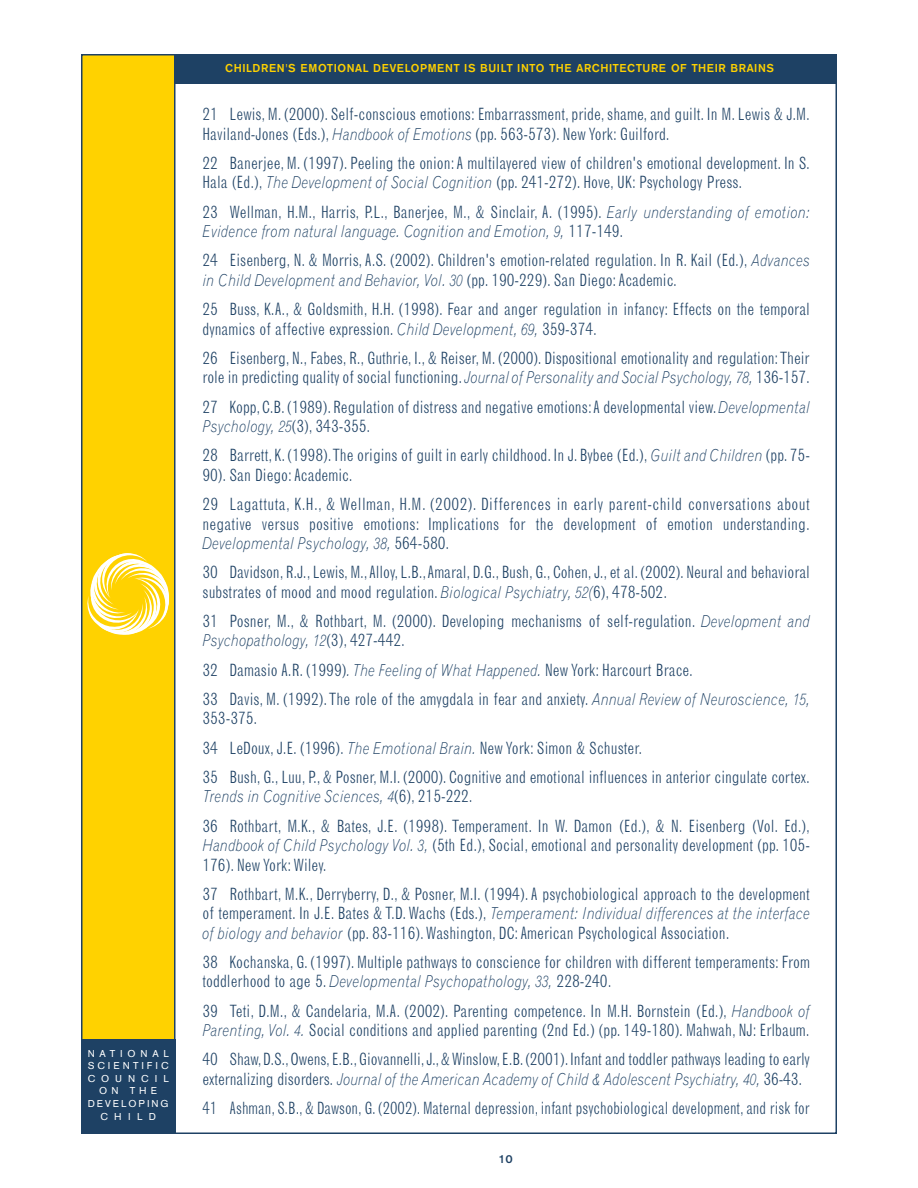
<style>
.page{position:relative;width:918px;height:1188px;background:#fff}
.page>*{position:absolute;margin:0;border:0;box-sizing:border-box;transform-origin:0 0}
.t1{font:300 condensed 16.5px/19.5px "Grotesque";color:#1e4164}
.t2{font:italic 300 16.5px/19.5px "Grotesque";color:#1e4164;scale:.85 1}
.t3{font:300 condensed 16.5px "Grotesque";color:#1e4164;scale:.96 1}
.t4{font:12px "A Grotesk Mdm";letter-spacing:.05em;color:#ffd200}
.t5{font:12px "A Grotesk Mdm";color:#1e4164}
.t6{font:10.5px/12.6px "A Grotesk Rgl";letter-spacing:.39em;color:#fff;text-align:center}
.s1{font-style:italic;font-stretch:normal}
.s2{font-style:normal;font-stretch:condensed}
</style>
<div class="page">
<div style="left:176px;top:56px;width:661px;height:28px;background:#1e4164"></div>
<div style="left:82px;top:55px;width:93px;height:1078px;background:#ffd200"></div>
<svg style="left:88px;top:553px;width:81px;height:82px"></svg>
<div style="left:81px;top:54px;width:95px;height:1080px;border:2px solid #1e4164"></div>
<div style="left:81px;top:1040px;width:95px;height:94px;background:#1e4164"></div>
<p class="t6" style="left:88px;top:1047px;width:83px">NATIONAL<br>SCIENTIFIC<br>COUNCIL<br>ON THE<br>DEVELOPING<br>CHILD</p>
<p class="t4" style="left:225px;top:61px;width:550px">CHILDREN'S EMOTIONAL DEVELOPMENT IS BUILT INTO THE ARCHITECTURE OF THEIR BRAINS</p>
<p class="t1" style="left:202px;top:104px;width:609px">21 Lewis, M. (2000). Self-conscious emotions: Embarrassment, pride, shame, and guilt. In M. Lewis &amp; J.M.<br>Haviland-Jones (Eds.), <span class="s1">Handbook of Emotions</span> (pp. 563-573). New York: Guilford.</p>
<p class="t1" style="left:203px;top:153px;width:609px">22 Banerjee, M. (1997). Peeling the onion: A multilayered view of children's emotional development. In S.<br>Hala (Ed.), <span class="s1">The Development of Social Cognition</span> (pp. 241-272). Hove, UK: Psychology Press.</p>
<p class="t2" style="left:203px;top:202px;width:716px"><span class="s2">23 Wellman, H.M., Harris, P.L., Banerjee, M., &amp; Sinclair, A. (1995).</span> Early understanding of emotion:<br>Evidence from natural language. Cognition and Emotion, 9, <span class="s2">117-149.</span></p>
<p class="t1" style="left:202px;top:251px;width:609px">24 Eisenberg, N. &amp; Morris, A.S. (2002). Children's emotion-related regulation. In R. Kail (Ed.), <span class="s1">Advances in Child Development and Behavior, Vol. 30</span> (pp. 190-229). San Diego: Academic.</p>
<p class="t1" style="left:202px;top:299px;width:609px">25 Buss, K.A., &amp; Goldsmith, H.H. (1998). Fear and anger regulation in infancy: Effects on the temporal dynamics of affective expression. <span class="s1">Child Development, 69,</span> 359-374.</p>
<p class="t1" style="left:202px;top:348px;width:609px">26 Eisenberg, N., Fabes, R., Guthrie, I., &amp; Reiser, M. (2000). Dispositional emotionality and regulation:Their role in predicting quality of social functioning.<span class="s1">Journal of Personality and Social Psychology, 78,</span> 136-157.</p>
<p class="t1" style="left:202px;top:397px;width:609px">27 Kopp, C.B. (1989). Regulation of distress and negative emotions:A developmental view.<span class="s1">Developmental<br>Psychology, 25</span>(3), 343-355.</p>
<p class="t1" style="left:203px;top:446px;width:609px">28 Barrett, K. (1998).The origins of guilt in early childhood. In J. Bybee (Ed.), <span class="s1">Guilt and Children</span> (pp. 75-<br>90). San Diego: Academic.</p>
<p class="t1" style="left:202px;top:494px;width:609px;text-align:justify">29 Lagattuta, K.H., &amp; Wellman, H.M. (2002). Differences in early parent-child conversations about negative versus positive emotions: Implications for the development of emotion understanding.<br><span class="s1">Developmental Psychology, 38,</span> 564-580.</p>
<p class="t1" style="left:203px;top:562px;width:609px">30 Davidson, R.J., Lewis, M.,Alloy, L.B.,Amaral, D.G., Bush, G., Cohen, J., et al. (2002). Neural and behavioral substrates of mood and mood regulation. <span class="s1">Biological Psychiatry, 52(</span>6), 478-502.</p>
<p class="t1" style="left:202px;top:611px;width:609px">31 Posner, M., &amp; Rothbart, M. (2000). Developing mechanisms of self-regulation. <span class="s1">Development and<br>Psychopathology, 12</span>(3), 427-442.</p>
<p class="t1" style="left:202px;top:655px;width:609px;line-height:29.2px">32 Damasio A.R. (1999)<span class="s1">. The Feeling of What Happened.</span> New York: Harcourt Brace.<br>33 Davis, M. (1992).The role of the amygdala in fear and anxiety. <span class="s1">Annual Review of Neuroscience, 15,</span></p>
<p class="t1" style="left:202px;top:704px;width:609px;line-height:29.2px">353-375.<br>34 LeDoux, J.E. (1996). <span class="s1">The Emotional Brain.</span> New York: Simon &amp; Schuster.<br>35 Bush, G., Luu, P., &amp; Posner, M.I. (2000). Cognitive and emotional influences in anterior cingulate cortex.</p>
<p class="t1" style="left:202px;top:782px;width:609px;line-height:29.2px"><span class="s1">Trends in Cognitive Sciences, 4</span>(6), 215-222.<br>36 Rothbart, M.K., &amp; Bates, J.E. (1998). Temperament. In W. Damon (Ed.), &amp; N. Eisenberg (Vol. Ed.),</p>
<p class="t1" style="left:202px;top:835px;width:609px"><span class="s1">Handbook of Child Psychology Vol. 3,</span> (5th Ed.), Social, emotional and personality development (pp. 105-<br>176). New York: Wiley.</p>
<p class="t1" style="left:202px;top:884px;width:609px;text-align:justify">37 Rothbart, M.K., Derryberry, D., &amp; Posner, M.I. (1994). A psychobiological approach to the development of temperament. In J.E. Bates &amp; T.D. Wachs (Eds.), <span class="s1">Temperament: Individual differences at the interface of biology and behavior</span> (pp. 83-116). Washington, DC: American Psychological Association.</p>
<p class="t1" style="left:202px;top:952px;width:609px">38 Kochanska, G. (1997). Multiple pathways to conscience for children with different temperaments: From toddlerhood to age 5. <span class="s1">Developmental Psychopathology, 33,</span> 228-240.</p>
<p class="t1" style="left:202px;top:1001px;width:609px">39 Teti, D.M., &amp; Candelaria, M.A. (2002). Parenting competence. In M.H. Bornstein (Ed.), <span class="s1">Handbook of<br>Parenting, Vol. 4.</span> Social conditions and applied parenting (2nd Ed.) (pp. 149-180). Mahwah, NJ: Erlbaum.</p>
<p class="t1" style="left:202px;top:1050px;width:609px">40 Shaw,D.S.,Owens,E.B.,Giovannelli,J.,&amp; Winslow,E.B.(2001).Infant and toddler pathways leading to early externalizing disorders. <span class="s1">Journal of the American Academy of Child &amp; Adolescent Psychiatry, 40,</span> 36-43.</p>
<p class="t3" style="left:202px;top:1098px;width:634px">41 Ashman, S.B., &amp; Dawson, G. (2002). Maternal depression, infant psychobiological development, and risk for</p>
<p class="t5" style="left:498px;top:1153px;width:16px">10</p>
</div>
